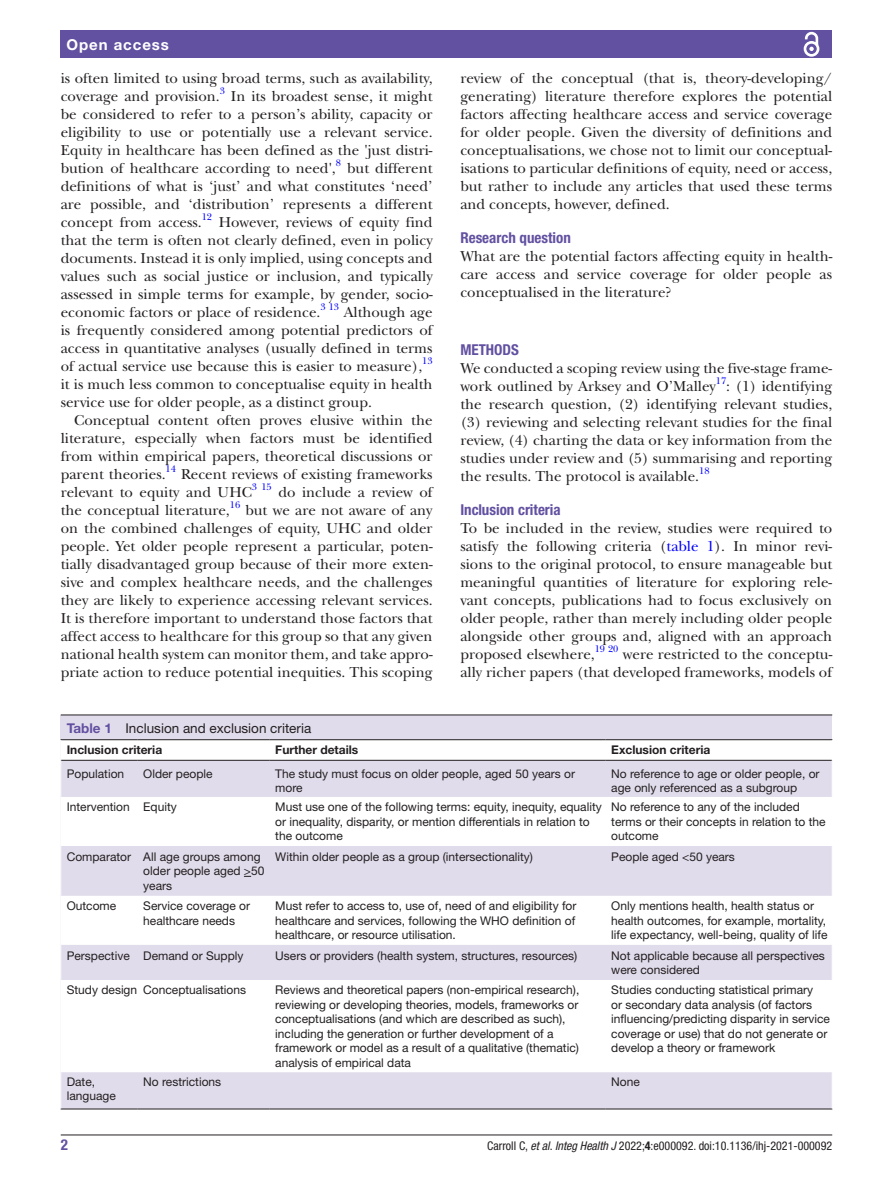
<style>
.page{position:relative;width:893px;height:1191px;background:#fff}
.page>*{position:absolute;margin:0;border:0;box-sizing:border-box;transform-origin:0 0}
.t1{font:15px/18px "New Baskerville";color:#231f20;text-align:justify}
.t2{font:700 condensed 15px "Helvetica Neue LT Std";color:#6250a1}
.t3{font:700 15px "Helvetica Neue LT Std";letter-spacing:.065em;color:#fff}
.t4{font:13.5px "Helvetica Neue LT Std";color:#231f20}
.t5{font:12px/14.4px "Helvetica Neue LT Std";color:#231f20}
.t6{font:condensed 12px "Helvetica Neue LT Std";color:#231f20}
.t7{font:700 12px "Helvetica Neue LT Std";color:#231f20}
.t8{font:9.9px "New Baskerville";color:#00f}
.s1{color:#00f}
.s2{font-weight:700;color:#6250a1}
.s3{font-style:italic}
.s4{font-weight:700}
</style>
<div class="page">
<hr style="left:61px;top:1134px;width:771px;height:1px;background:#231f20">
<div style="left:61px;top:31px;width:771px;height:27px;background:#6250a1"></div>
<svg style="left:803px;top:31px;width:17px;height:26px"></svg>
<div style="left:61px;top:715px;width:771px;height:394px;background:#e1dceb"></div>
<hr style="left:61px;top:714px;width:771px;height:1px;background:#231f20">
<svg style="left:61px;top:740px;width:771px;height:20px;background:#fafafa"></svg>
<svg style="left:61px;top:797px;width:771px;height:276px;fill:#fff"></svg>
<hr style="left:137px;top:760px;width:132px;height:1px;background:#231f20">
<hr style="left:61px;top:739px;width:76px;height:1px;background:#231f20">
<hr style="left:137px;top:739px;width:132px;height:1px;background:#231f20">
<hr style="left:61px;top:760px;width:76px;height:1px;background:#231f20">
<hr style="left:269px;top:739px;width:336px;height:1px;background:#231f20">
<hr style="left:269px;top:760px;width:336px;height:1px;background:#231f20">
<hr style="left:605px;top:739px;width:227px;height:1px;background:#231f20">
<hr style="left:605px;top:760px;width:227px;height:1px;background:#231f20">
<hr style="left:61px;top:1108px;width:76px;height:1px;background:#231f20">
<hr style="left:137px;top:1108px;width:132px;height:1px;background:#231f20">
<hr style="left:269px;top:1108px;width:336px;height:1px;background:#231f20">
<hr style="left:605px;top:1108px;width:227px;height:1px;background:#231f20">
<p class="t3" style="left:66px;top:35px;width:104px">Open access</p>
<p class="t1" style="left:61px;top:69px;width:373px">is often limited to using broad terms, such as availability, coverage and provision.</p>
<p class="t8" style="left:220px;top:85px;width:7px">3</p>
<p class="t1" style="left:61px;top:87px;width:373px;text-indent:170px">In its broadest sense, it might be considered to refer to a person’s ability, capacity or eligibility to use or potentially use a relevant service.<br>Equity in healthcare has been defined as the 'just distri&shy;bution of healthcare according to need',</p>
<p class="t8" style="left:336px;top:157px;width:7px">8</p>
<p class="t1" style="left:61px;top:159px;width:373px;text-indent:286px">but different definitions of what is ‘just’ and what constitutes ‘need’ are possible, and ‘distribution’ represents a different concept from access.</p>
<p class="t8" style="left:202px;top:211px;width:12px">12</p>
<p class="t1" style="left:61px;top:213px;width:373px;text-indent:158px">However, reviews of equity find that the term is often not clearly defined, even in policy documents. Instead it is only implied, using concepts and values such as social justice or inclusion, and typically assessed in simple terms for example, by gender, socio&shy;economic factors or place of residence.</p>
<p class="t8" style="left:320px;top:301px;width:20px">3 13</p>
<p class="t1" style="left:61px;top:303px;width:373px;text-indent:283px">Although age is frequently considered among potential predictors of access in quantitative analyses (usually defined in terms of actual service use because this is easier to measure),</p>
<p class="t8" style="left:422px;top:355px;width:12px">13</p>
<p class="t1" style="left:61px;top:375px;width:373px">it is much less common to conceptualise equity in health service use for older people, as a distinct group.</p>
<p class="t1" style="left:61px;top:411px;width:373px;text-indent:14px">Conceptual content often proves elusive within the literature, especially when factors must be identified from within empirical papers, theoretical discussions or parent theories.<sup>14</sup> Recent reviews of existing frameworks relevant to equity and UHC</p>
<p class="t8" style="left:252px;top:481px;width:21px">3 15</p>
<p class="t1" style="left:278px;top:483px;width:156px">do include a review of</p>
<p class="t1" style="left:61px;top:501px;width:171px">the conceptual literature,</p>
<p class="t8" style="left:230px;top:499px;width:12px">16</p>
<p class="t1" style="left:61px;top:501px;width:373px;text-indent:185px">but we are not aware of any on the combined challenges of equity, UHC and older people. Yet older people represent a particular, poten&shy;tially disadvantaged group because of their more exten&shy;sive and complex healthcare needs, and the challenges they are likely to experience accessing relevant services.<br>It is therefore important to understand those factors that affect access to healthcare for this group so that any given national health system can monitor them, and take appro&shy;priate action to reduce potential inequities. This scoping</p>
<p class="t1" style="left:460px;top:69px;width:373px">review of the conceptual (that is, theory-developing/ generating) literature therefore explores the potential factors affecting healthcare access and service coverage for older people. Given the diversity of definitions and conceptualisations, we chose not to limit our conceptual&shy;isations to particular definitions of equity, need or access, but rather to include any articles that used these terms and concepts, however, defined.</p>
<p class="t2" style="left:460px;top:229px;width:112px">Research question</p>
<p class="t1" style="left:460px;top:248px;width:373px">What are the potential factors affecting equity in health&shy;care access and service coverage for older people as conceptualised in the literature?</p>
<p class="t2" style="left:460px;top:340px;width:60px">METHODS</p>
<p class="t1" style="left:460px;top:359px;width:373px">We conducted a scoping review using the five-stage frame&shy;work outlined by Arksey and O’Malley<sup>17</sup>: (1) identifying the research question, (2) identifying relevant studies, (3) reviewing and selecting relevant studies for the final review, (4) charting the data or key information from the studies under review and (5) summarising and reporting the results. The protocol is available.</p>
<p class="t8" style="left:699px;top:465px;width:12px">18</p>
<p class="t2" style="left:460px;top:501px;width:102px">Inclusion criteria</p>
<p class="t1" style="left:460px;top:519px;width:373px">To be included in the review, studies were required to satisfy the following criteria (<span class="s1">table 1</span>). In minor revi&shy;sions to the original protocol, to ensure manageable but meaningful quantities of literature for exploring rele&shy;vant concepts, publications had to focus exclusively on older people, rather than merely including older people alongside other groups and, aligned with an approach proposed elsewhere,</p>
<p class="t8" style="left:595px;top:643px;width:25px">19 20</p>
<p class="t1" style="left:460px;top:645px;width:373px;text-align:right">were restricted to the conceptu-<br>ally richer papers (that developed frameworks, models of</p>
<p class="t4" style="left:67px;top:720px;width:246px"><span class="s2">Table 1</span> Inclusion and exclusion criteria</p>
<p class="t7" style="left:67px;top:742px;width:97px">Inclusion criteria</p>
<p class="t7" style="left:275px;top:742px;width:85px">Further details</p>
<p class="t7" style="left:611px;top:742px;width:101px">Exclusion criteria</p>
<p class="t5" style="left:67px;top:766px;width:59px">Population</p>
<p class="t5" style="left:143px;top:766px;width:71px">Older people</p>
<p class="t5" style="left:275px;top:766px;width:301px">The study must focus on older people, aged 50 years or more</p>
<p class="t5" style="left:611px;top:766px;width:210px">No reference to age or older people, or age only referenced as a subgroup</p>
<p class="t5" style="left:67px;top:799px;width:112px">Intervention Equity</p>
<p class="t5" style="left:275px;top:799px;width:328px">Must use one of the following terms: equity, inequity, equality or inequality, disparity, or mention differentials in relation to the outcome</p>
<p class="t5" style="left:611px;top:799px;width:216px">No reference to any of the included terms or their concepts in relation to the outcome</p>
<p class="t5" style="left:143px;top:849px;width:123px;text-indent:-76px">Comparator All age groups among older people aged &gt;50 years</p>
<p class="t5" style="left:275px;top:849px;width:259px">Within older people as a group (intersectionality)</p>
<p class="t5" style="left:611px;top:849px;width:125px">People aged &lt;50 years</p>
<p class="t5" style="left:67px;top:898px;width:51px">Outcome</p>
<p class="t5" style="left:143px;top:898px;width:108px">Service coverage or healthcare needs</p>
<p class="t5" style="left:275px;top:898px;width:303px;text-align:justify">Must refer to access to, use of, need of and eligibility for healthcare and services, following the WHO definition of healthcare, or resource utilisation.</p>
<p class="t5" style="left:611px;top:898px;width:218px">Only mentions health, health status or health outcomes, for example, mortality, life expectancy, well-being, quality of life</p>
<p class="t5" style="left:67px;top:948px;width:178px">Perspective Demand or Supply</p>
<p class="t5" style="left:275px;top:948px;width:304px">Users or providers (health system, structures, resources)</p>
<p class="t5" style="left:611px;top:948px;width:215px">Not applicable because all perspectives were considered</p>
<p class="t5" style="left:67px;top:982px;width:181px">Study design Conceptualisations</p>
<p class="t5" style="left:275px;top:982px;width:306px">Reviews and theoretical papers (non-empirical research), reviewing or developing theories, models, frameworks or conceptualisations (and which are described as such), including the generation or further development of a framework or model as a result of a qualitative (thematic) analysis of empirical data</p>
<p class="t5" style="left:611px;top:982px;width:220px">Studies conducting statistical primary<br>or secondary data analysis (of factors influencing/predicting disparity in service coverage or use) that do not generate or develop a theory or framework</p>
<p class="t5" style="left:67px;top:1074px;width:51px">Date, language</p>
<p class="t5" style="left:143px;top:1074px;width:79px">No restrictions</p>
<p class="t5" style="left:611px;top:1074px;width:30px">None</p>
<p class="t2" style="left:61px;top:1135px;width:9px">2</p>
<p class="t6" style="left:487px;top:1138px;width:346px">Carroll C, <span class="s3">et al</span>. <span class="s3">Integ Health J</span> 2022;<span class="s4">4</span>:e000092. doi:10.1136/ihj-2021-000092</p>
</div>
